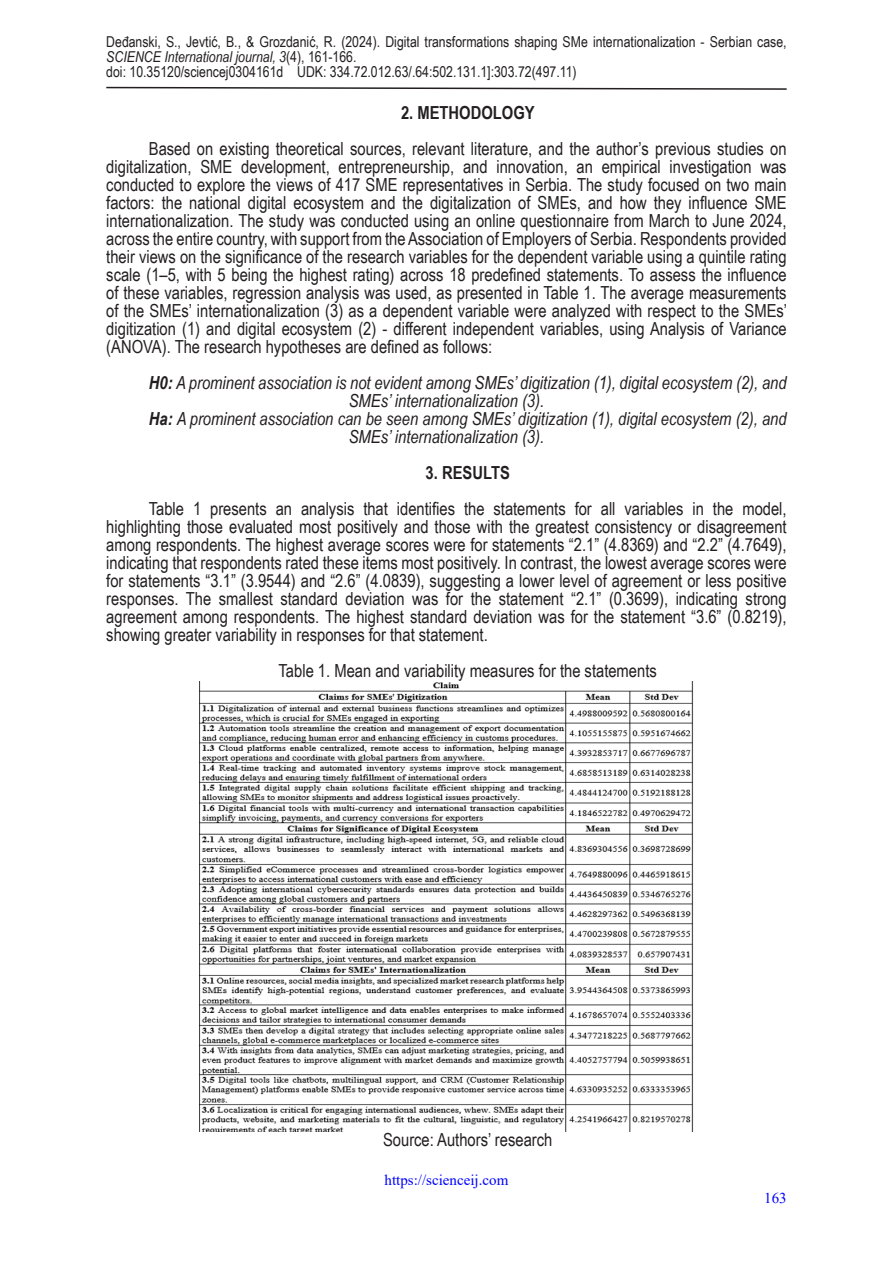
<style>
.page{position:relative;width:893px;height:1263px;background:#fff}
.page>*{position:absolute;margin:0;border:0;box-sizing:border-box;transform-origin:0 0}
.TEXT_NOVI{font:18px/18px "Arial Narrow";color:#231f20;text-align:justify}
.TEXT_NOVI-2{font:italic 18px/18px "Arial Narrow";color:#231f20}
.TEXT_NOVI-3{font:700 18px "Arial Narrow";color:#231f20}
.t1{font:15px/15px "Arial Narrow";color:#231f20}
.t2{font:15px "Times New Roman";color:#00f}
.s1{font-style:italic}
.s2{font-weight:700}
</style>
<div class="page">
<svg style="left:106px;top:86px;width:681px;height:4px"></svg>
<img style="left:200px;top:681px;width:493px;height:450px">
<p class="t1" style="left:106px;top:34px;width:682px">Deđanski, S., Jevtić, B., &amp; Grozdanić, R. (2024). Digital transformations shaping SMe internationalization - Serbian case,<br><span class="s1">SCIENCE International journal, 3</span>(4), 161-166.<br>doi: 10.35120/sciencej0304161d UDK: 334.72.012.63/.64:502.131.1]:303.72(497.11)</p>
<p class="TEXT_NOVI-3" style="left:401px;top:99px;width:135px">2. METHODOLOGY</p>
<p class="TEXT_NOVI" style="left:106px;top:139px;width:682px;text-indent:43px">Based on existing theoretical sources, relevant literature, and the author’s previous studies on digitalization, SME development, entrepreneurship, and innovation, an empirical investigation was conducted to explore the views of 417 SME representatives in Serbia. The study focused on two main factors: the national digital ecosystem and the digitalization of SMEs, and how they influence SME internationalization. The study was conducted using an online questionnaire from March to June 2024, across the entire country, with support from the Association of Employers of Serbia. Respondents provided their views on the significance of the research variables for the dependent variable using a quintile rating scale (1–5, with 5 being the highest rating) across 18 predefined statements. To assess the influence of these variables, regression analysis was used, as presented in Table 1. The average measurements of the SMEs’ internationalization (3) as a dependent variable were analyzed with respect to the SMEs’ digitization (1) and digital ecosystem (2) - different independent variables, using Analysis of Variance (ANOVA). The research hypotheses are defined as follows:</p>
<p class="TEXT_NOVI-2" style="left:349px;top:374px;width:439px;text-indent:-200px"><span class="s2">H0:</span> A prominent association is not evident among SMEs’ digitization (1), digital ecosystem (2), and<br>SMEs’ internationalization (3).</p>
<p class="TEXT_NOVI-2" style="left:349px;top:410px;width:439px;text-indent:-200px"><span class="s2">Ha:</span> A prominent association can be seen among SMEs’ digitization (1), digital ecosystem (2), and<br>SMEs’ internationalization (3).</p>
<p class="TEXT_NOVI-3" style="left:426px;top:459px;width:86px">3. RESULTS</p>
<p class="TEXT_NOVI" style="left:106px;top:499px;width:682px;text-indent:43px">Table 1 presents an analysis that identifies the statements for all variables in the model, highlighting those evaluated most positively and those with the greatest consistency or disagreement among respondents. The highest average scores were for statements “2.1” (4.8369) and “2.2” (4.7649), indicating that respondents rated these items most positively. In contrast, the lowest average scores were for statements “3.1” (3.9544) and “2.6” (4.0839), suggesting a lower level of agreement or less positive responses. The smallest standard deviation was for the statement “2.1” (0.3699), indicating strong agreement among respondents. The highest standard deviation was for the statement “3.6” (0.8219), showing greater variability in responses for that statement.</p>
<p class="TEXT_NOVI" style="left:279px;top:661px;width:380px">Table 1. Mean and variability measures for the statements</p>
<p class="TEXT_NOVI" style="left:383px;top:1129px;width:171px">Source: Authors’ research</p>
<p class="t2" style="left:385px;top:1169px;width:125px">https://scienceij.com</p>
<p class="t2" style="left:764px;top:1187px;width:24px">163</p>
</div>
